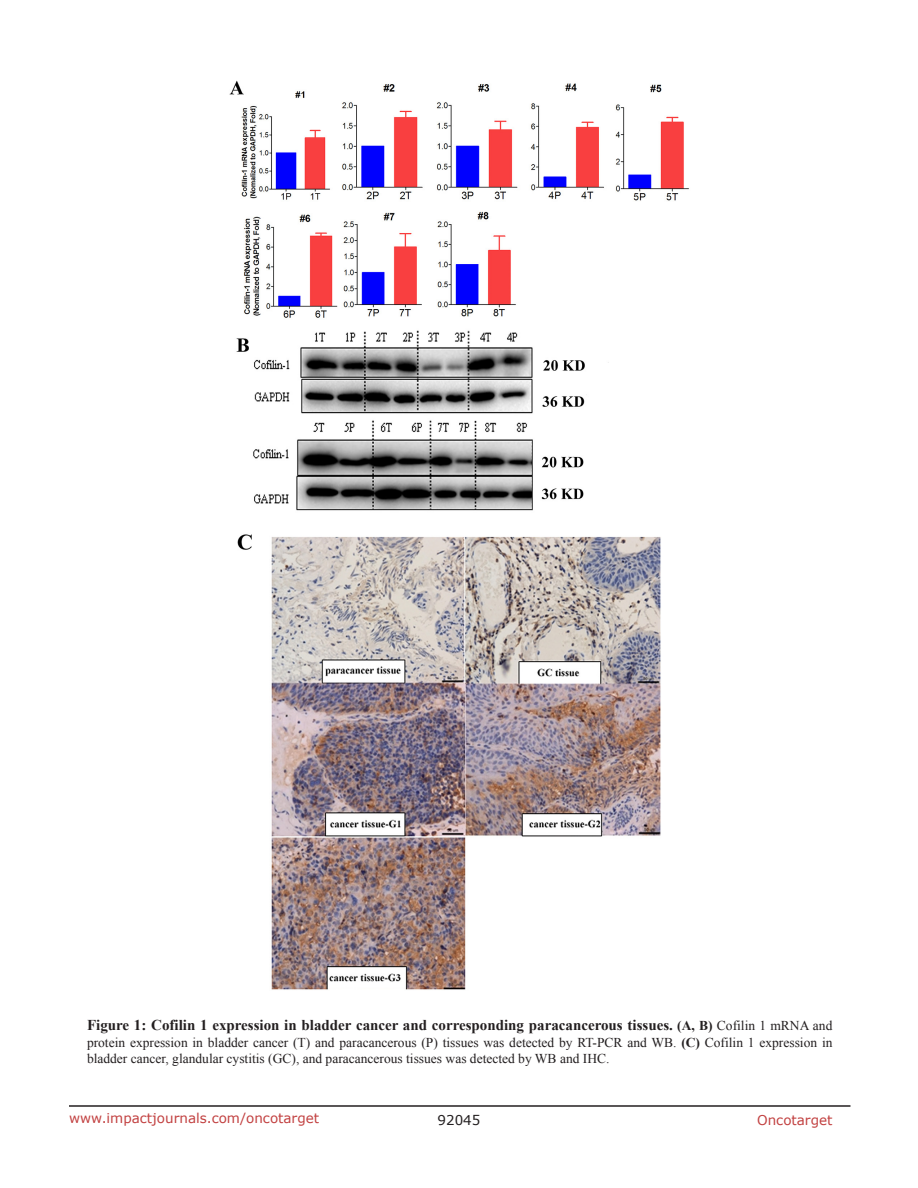
<style>
.page{position:relative;width:918px;height:1188px;background:#fff}
.page>*{position:absolute;margin:0;border:0;box-sizing:border-box;transform-origin:0 0}
.figuretext{font:700 15px "Times New Roman";color:#231f20}
.figuretext-2{font:13.5px/16.2px "Times New Roman";color:#231f20}
.t1{font:13.5px "Verdana";color:#c24141}
.t2{font:13.5px "Verdana";color:#231f20}
.s1{font-size:13.5px}
.s2{font-weight:400;font-size:13.5px}
.s3{font-weight:700}
</style>
<div class="page">
<hr style="left:69px;top:1105px;width:781px;height:2px;background:#231f20">
<img style="left:229px;top:80px;width:460px;height:910px">
<p class="figuretext" style="left:87px;top:1015px;width:747px">Figure 1: Cofilin 1 expression in bladder cancer and corresponding paracancerous tissues. <span class="s1">(A, B)</span> <span class="s2">Cofilin 1 mRNA and</span></p>
<p class="figuretext-2" style="left:87px;top:1034px;width:747px">protein expression in bladder cancer (T) and paracancerous (P) tissues was detected by RT-PCR and WB. <span class="s3">(C)</span> Cofilin 1 expression in bladder cancer, glandular cystitis (GC), and paracancerous tissues was detected by WB and IHC.</p>
<p class="t1" style="left:69px;top:1109px;width:252px">www.impactjournals.com/oncotarget</p>
<p class="t2" style="left:438px;top:1111px;width:44px">92045</p>
<p class="t1" style="left:757px;top:1111px;width:77px">Oncotarget</p>
</div>
